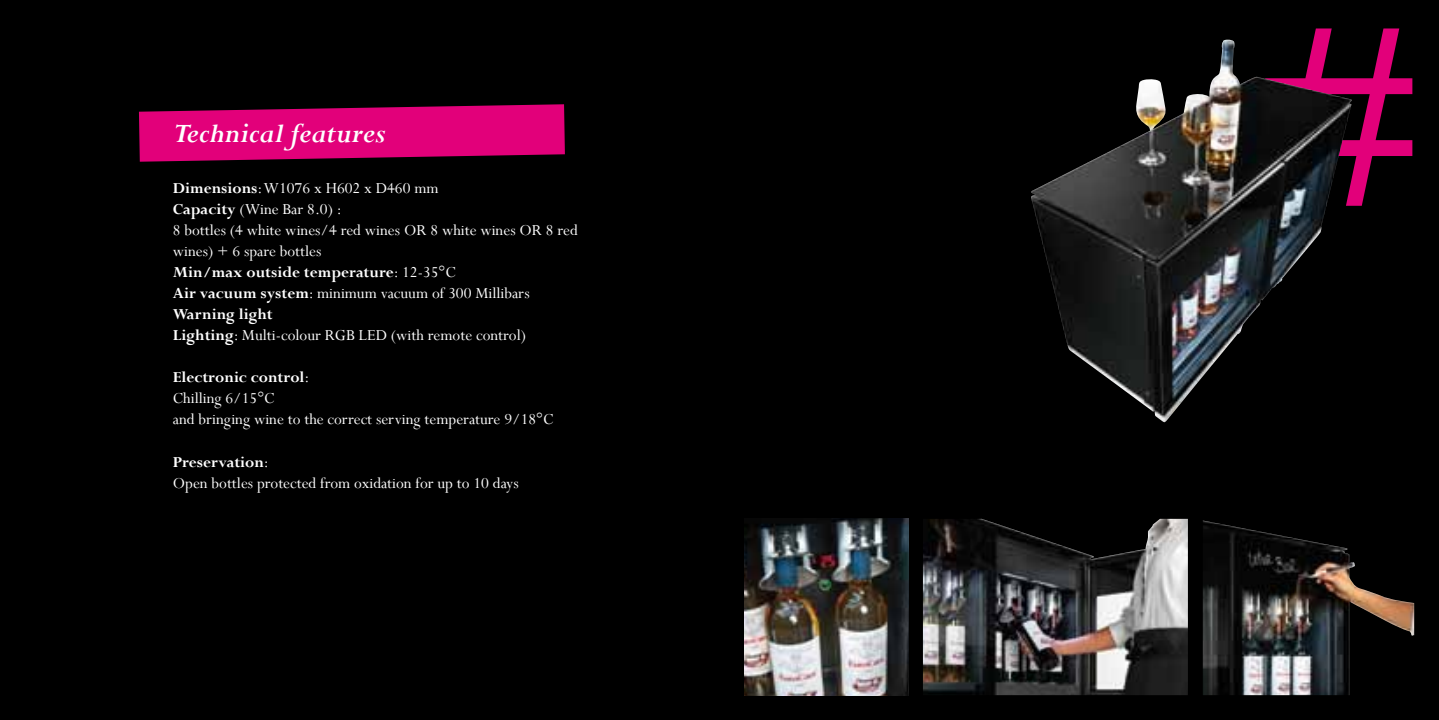
<style>
.page{position:relative;width:1439px;height:720px;background:#fff}
.page>*{position:absolute;margin:0;border:0;box-sizing:border-box;transform-origin:0 0}
.t1{font:700 255.33px "Perpetua";color:#e2007a}
.t2{font:italic 700 30.28px "Perpetua";color:#fff}
.t3{font:16.97px/21px "Perpetua";color:#fff}
.s1{font-weight:700}
</style>
<div class="page">
<div style="left:0;top:0;width:1439px;height:719px;background:#000"></div>
<img style="left:744px;top:518px;width:164px;height:176px">
<img style="left:1202px;top:520px;width:212px;height:174px">
<img style="left:923px;top:518px;width:265px;height:176px">
<svg style="left:139px;top:104px;width:426px;height:58px"></svg>
<img style="left:1031px;top:40px;width:321px;height:382px">
<h2 class="t2" style="left:173px;top:114px;width:214px">Technical features</h2>
<p class="t3" style="left:173px;top:177px;width:406px"><span class="s1">Dimensions</span>: W1076 x H602 x D460 mm<br><span class="s1">Capacity</span> (Wine Bar 8.0) :<br>8 bottles (4 white wines/4 red wines OR 8 white wines OR 8 red wines) + 6 spare bottles<br><span class="s1">Min/max outside temperature</span>: 12-35°C</p>
<p class="t3" style="left:173px;top:282px;width:358px"><span class="s1">Air vacuum system</span>: minimum vacuum of 300 Millibars<br><span class="s1">Warning light<br>Lighting</span>: Multi-colour RGB LED (with remote control)</p>
<p class="t3" style="left:173px;top:366px;width:382px"><span class="s1">Electronic control</span>:<br>Chilling 6/15°C<br>and bringing wine to the correct serving temperature 9/18°C</p>
<p class="t3" style="left:173px;top:450px;width:347px"><span class="s1">Preservation</span>:<br>Open bottles protected from oxidation for up to 10 days</p>
<h1 class="t1" style="left:1253px;top:-34px;width:172px">#</h1>
</div>
